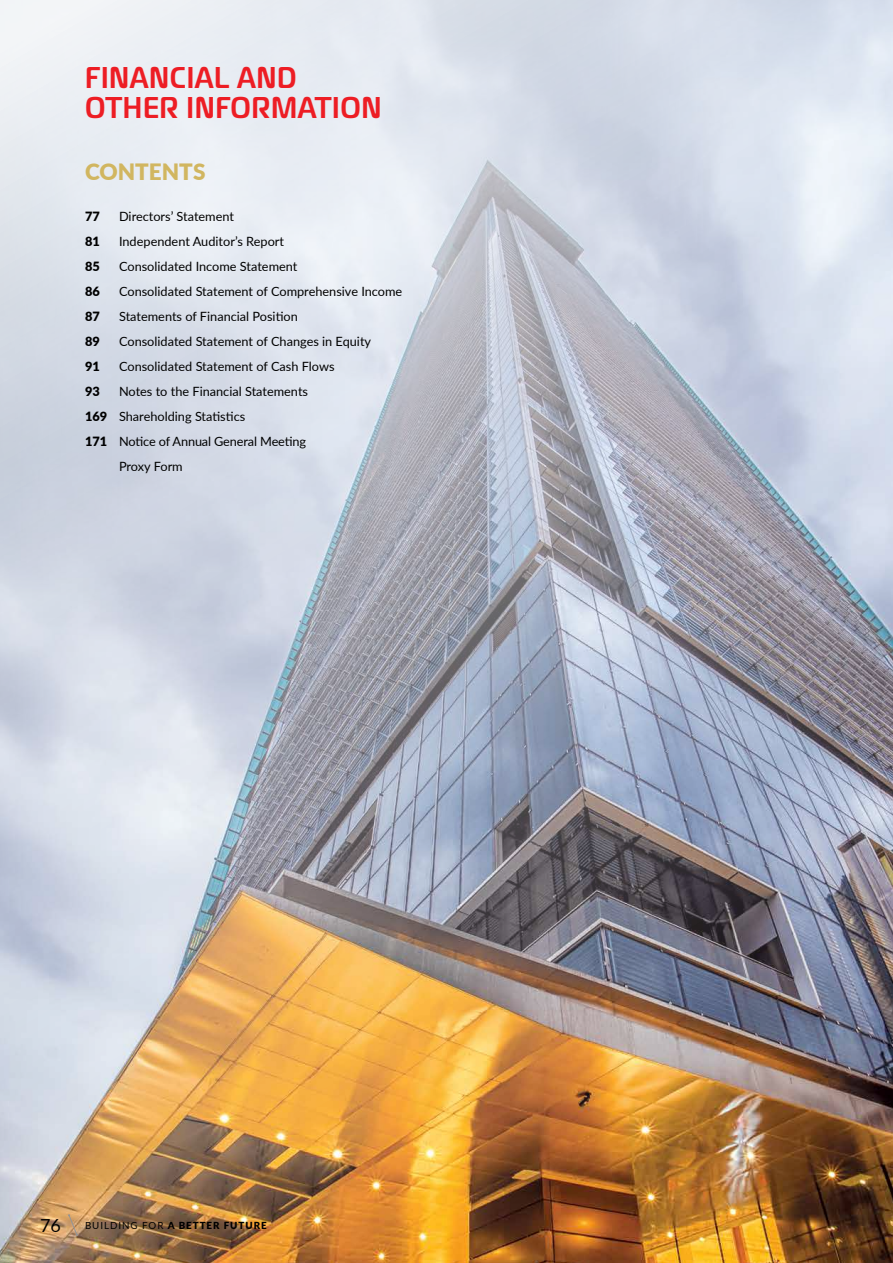
<style>
.page{position:relative;width:893px;height:1263px;background:#fff}
.page>*{position:absolute;margin:0;border:0;box-sizing:border-box;transform-origin:0 0}
.t1{font:500 30px/30px "Magistral Cond";letter-spacing:.02em;color:#ed1d24}
.t2{font:900 22.5px "Lato";color:#d1b660}
.t3{font:18px "Lato";color:#000}
.t4{font:12.75px "Lato";color:#000}
.t5{font:900 12.75px "Lato";color:#000}
.t6{font:900 9.75px "Lato";letter-spacing:.1em;color:#000}
.s1{font-weight:900}
.s2{font-weight:400}
</style>
<div class="page">
<img style="left:0;top:0;width:893px;height:1263px">
<svg style="left:68px;top:1214px;width:10px;height:22px"></svg>
<h1 class="t1" style="left:85px;top:63px;width:298px">FINANCIAL AND<br>OTHER INFORMATION</h1>
<h2 class="t2" style="left:85px;top:155px;width:122px">CONTENTS</h2>
<p class="t5" style="left:85px;top:207px;width:16px">77</p>
<p class="t4" style="left:119px;top:207px;width:117px">Directors’ Statement</p>
<p class="t5" style="left:85px;top:232px;width:16px">81</p>
<p class="t4" style="left:119px;top:232px;width:167px">Independent Auditor’s Report</p>
<p class="t5" style="left:85px;top:257px;width:16px">85</p>
<p class="t4" style="left:119px;top:257px;width:180px">Consolidated Income Statement</p>
<p class="t5" style="left:85px;top:282px;width:16px">86</p>
<p class="t4" style="left:119px;top:282px;width:285px">Consolidated Statement of Comprehensive Income</p>
<p class="t5" style="left:85px;top:307px;width:16px">87</p>
<p class="t4" style="left:119px;top:307px;width:180px">Statements of Financial Position</p>
<p class="t5" style="left:85px;top:332px;width:16px">89</p>
<p class="t4" style="left:119px;top:332px;width:254px">Consolidated Statement of Changes in Equity</p>
<p class="t5" style="left:85px;top:357px;width:16px">91</p>
<p class="t4" style="left:119px;top:357px;width:217px">Consolidated Statement of Cash Flows</p>
<p class="t5" style="left:85px;top:382px;width:16px">93</p>
<p class="t4" style="left:119px;top:382px;width:191px">Notes to the Financial Statements</p>
<p class="t4" style="left:85px;top:407px;width:162px"><span class="s1">169</span> Shareholding Statistics</p>
<p class="t4" style="left:85px;top:432px;width:223px"><span class="s1">171</span> Notice of Annual General Meeting</p>
<p class="t4" style="left:119px;top:457px;width:65px">Proxy Form</p>
<h3 class="t3" style="left:40px;top:1213px;width:22px">76</h3>
<p class="t6" style="left:85px;top:1218px;width:183px"><span class="s2">BUILDING FOR</span> A BETTER FUTURE</p>
</div>
